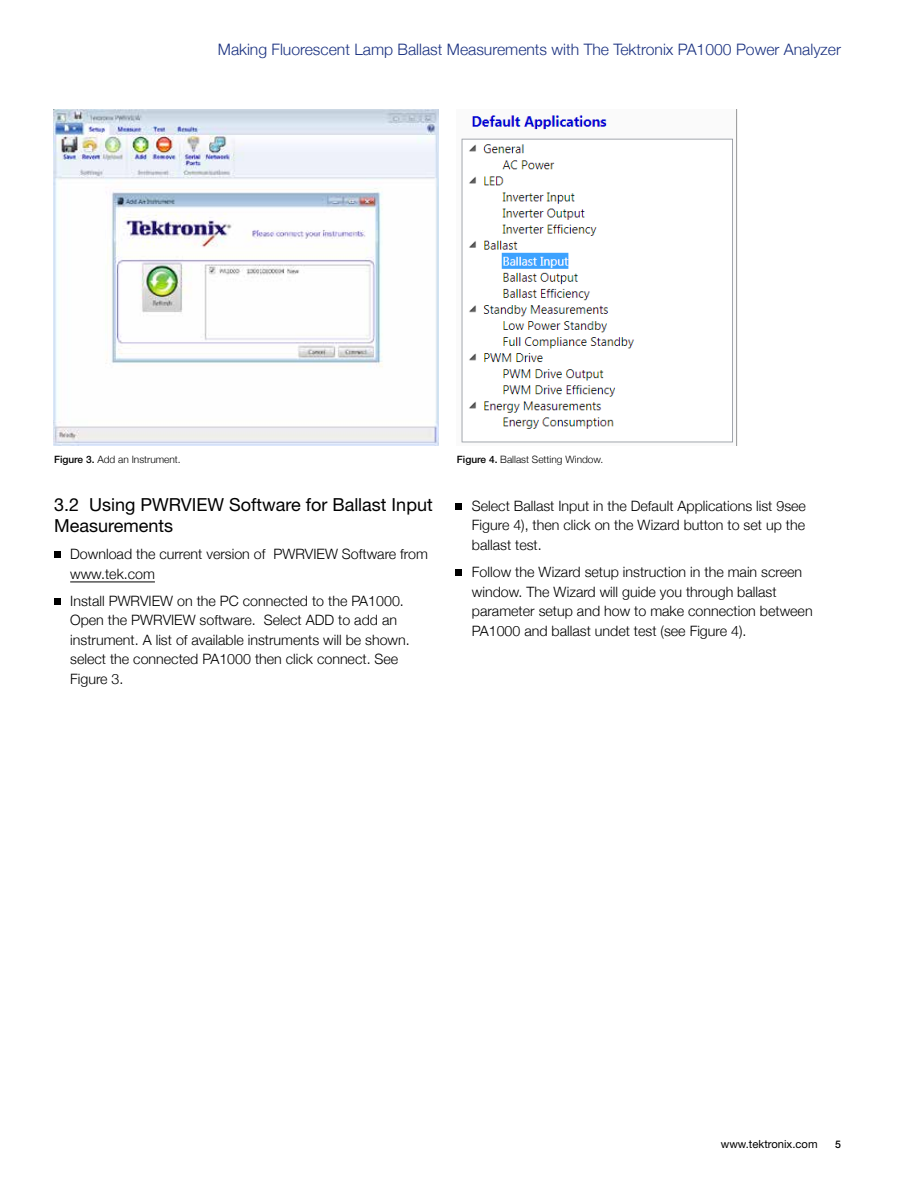
<style>
.page{position:relative;width:918px;height:1188px;background:#fff}
.page>*{position:absolute;margin:0;border:0;box-sizing:border-box;transform-origin:0 0}
.t1{font:18px/21px "Helvetica Neue";color:#000}
.t2{font:300 15.75px "Helvetica Neue";color:#1b3281}
.t3{font:300 14.25px/19.5px "Helvetica Neue";color:#000}
.t4{font:11.25px "Helvetica Neue";color:#000}
.t5{font:500 10.5px "Helvetica Neue";color:#000}
.t6{font:300 10.2px "Helvetica Neue";color:#000}
.s1{font-weight:500}
</style>
<div class="page">
<hr style="left:70px;top:582px;width:85px;height:1px;background:#000">
<div style="left:54px;top:551px;width:6px;height:7px;background:#000"></div>
<svg style="left:54px;top:598px;width:6px;height:6px"></svg>
<svg style="left:456px;top:503px;width:6px;height:6px"></svg>
<div style="left:456px;top:569px;width:6px;height:7px;background:#000"></div>
<img style="left:54px;top:109px;width:384px;height:337px">
<img style="left:461px;top:109px;width:277px;height:337px">
<p class="t2" style="left:218px;top:40px;width:625px">Making Fluorescent Lamp Ballast Measurements with The Tektronix PA1000 Power Analyzer</p>
<p class="t6" style="left:54px;top:453px;width:128px"><span class="s1">Figure 3.</span> Add an Instrument.</p>
<p class="t6" style="left:457px;top:453px;width:148px"><span class="s1">Figure 4.</span> Ballast Setting Window.</p>
<p class="t1" style="left:54px;top:494px;width:380px">3.2 Using PWRVIEW Software for Ballast Input<br>Measurements</p>
<p class="t3" style="left:70px;top:544px;width:359px">Download the current version of PWRVIEW Software from www.tek.com</p>
<p class="t3" style="left:70px;top:591px;width:341px">Install PWRVIEW on the PC connected to the PA1000.<br>Open the PWRVIEW software. Select ADD to add an instrument. A list of available instruments will be shown. select the connected PA1000 then click connect. See Figure 3.</p>
<p class="t3" style="left:472px;top:496px;width:336px;text-align:justify">Select Ballast Input in the Default Applications list 9see Figure 4), then click on the Wizard button to set up the ballast test.</p>
<p class="t3" style="left:472px;top:562px;width:342px">Follow the Wizard setup instruction in the main screen window. The Wizard will guide you through ballast parameter setup and how to make connection between PA1000 and ballast undet test (see Figure 4).</p>
<p class="t4" style="left:721px;top:1138px;width:98px">www.tektronix.com</p>
<p class="t5" style="left:835px;top:1138px;width:7px">5</p>
</div>
